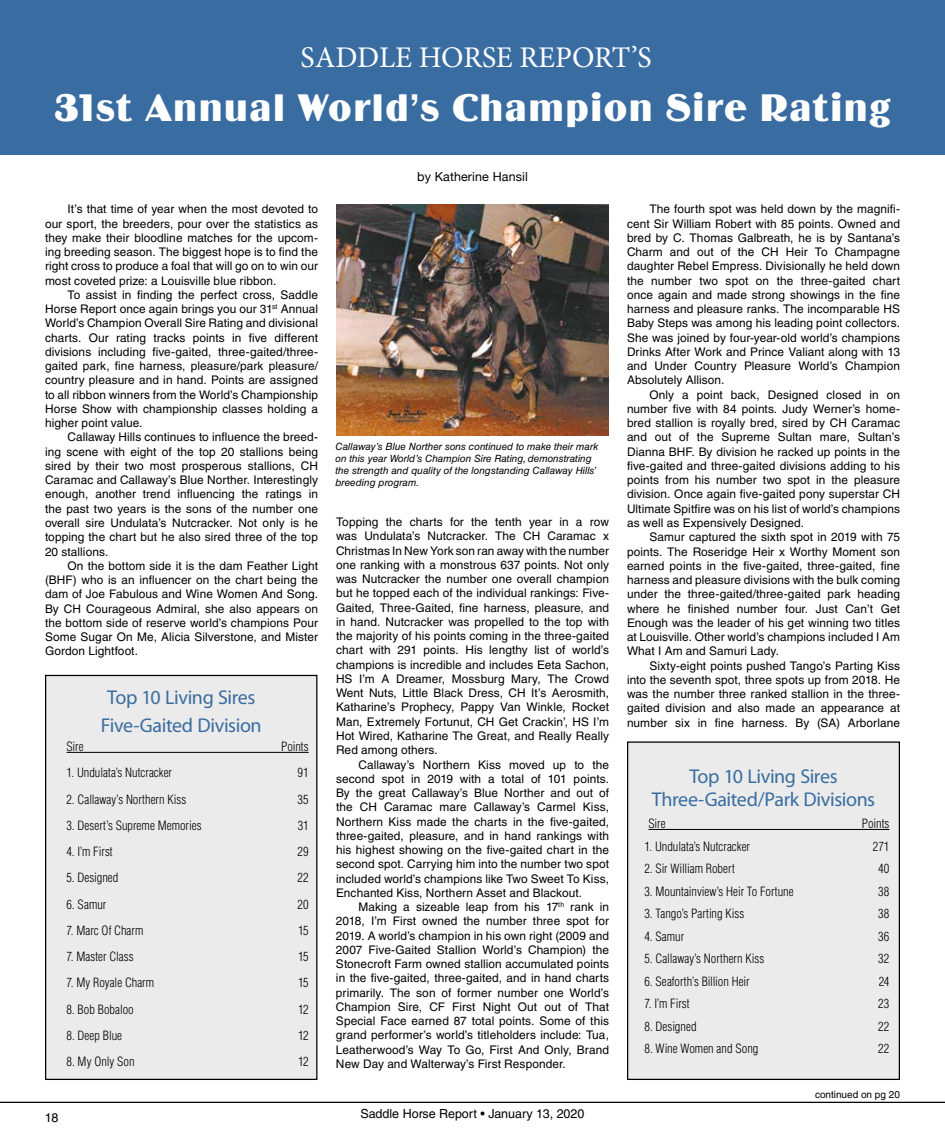
<style>
.page{position:relative;width:945px;height:1148px;background:#fff}
.page>*{position:absolute;margin:0;border:0;box-sizing:border-box;transform-origin:0 0}
.t1{font:40px "Binner D";letter-spacing:.04em;color:#fff}
.t2{font:30px "Minion Pro";letter-spacing:-.005em;color:#fff}
.t3{font:20px/28.8px "Myriad Pro";letter-spacing:-.02em;color:#396da1;text-align:center}
.t4{font:300 condensed 12.5px "Helvetica LT Std";color:#000}
.t5{font:12.5px "Helvetica LT Std";color:#000}
.t6{font:12.5px "Helvetica Neue";letter-spacing:.01em;color:#000}
.t7{font:11.88px/14.2px "Helvetica LT Std";letter-spacing:.005em;color:#000;text-align:justify}
.t8{font:italic 10px/12px "Helvetica LT Std";color:#000}
.t9{font:10px "Helvetica LT Std";color:#000}
</style>
<div class="page">
<div style="left:0;top:0;width:945px;height:154px;background:#396da1"></div>
<hr style="left:0;top:1101px;width:945px;height:1px;background:#000">
<img style="left:336px;top:205px;width:273px;height:231px">
<div style="left:46px;top:675px;width:271px;height:404px;background:#ebebeb"></div>
<hr style="left:67px;top:752px;width:242px;height:1px;background:#000">
<div style="left:45px;top:675px;width:272px;height:405px;border:1px solid #000"></div>
<div style="left:628px;top:742px;width:271px;height:337px;background:#ebebeb"></div>
<hr style="left:648px;top:829px;width:241px;height:1px;background:#000">
<div style="left:627px;top:741px;width:273px;height:339px;border:1px solid #000"></div>
<h2 class="t2" style="left:301px;top:37px;width:353px">SADDLE HORSE REPORT’S</h2>
<h1 class="t1" style="left:54px;top:85px;width:838px">31st Annual World’s Champion Sire Rating</h1>
<p class="t7" style="left:45px;top:202px;width:275px;text-indent:23px">It’s that time of year when the most devoted to our sport, the breeders, pour over the statistics as they make their bloodline matches for the upcom&shy;ing breeding season. The biggest hope is to find the right cross to produce a foal that will go on to win our most coveted prize: a Louisville blue ribbon.</p>
<p class="t7" style="left:45px;top:287px;width:275px;text-indent:23px">To assist in finding the perfect cross, Saddle Horse Report once again brings you our 31<sup>st</sup> Annual World’s Champion Overall Sire Rating and divisional charts. Our rating tracks points in five different divisions including five-gaited, three-gaited/three&shy;gaited park, fine harness, pleasure/park pleasure/ country pleasure and in hand. Points are assigned to all ribbon winners from the World’s Championship Horse Show with championship classes holding a higher point value.</p>
<p class="t7" style="left:45px;top:430px;width:275px;text-indent:22px">Callaway Hills continues to influence the breed&shy;ing scene with eight of the top 20 stallions being sired by their two most prosperous stallions, CH Caramac and Callaway’s Blue Norther. Interestingly enough, another trend influencing the ratings in the past two years is the sons of the number one overall sire Undulata’s Nutcracker. Not only is he topping the chart but he also sired three of the top 20 stallions.</p>
<p class="t7" style="left:45px;top:558px;width:275px;text-indent:23px">On the bottom side it is the dam Feather Light (BHF) who is an influencer on the chart being the dam of Joe Fabulous and Wine Women And Song.<br>By CH Courageous Admiral, she also appears on the bottom side of reserve world’s champions Pour Some Sugar On Me, Alicia Silverstone, and Mister Gordon Lightfoot.</p>
<h3 class="t3" style="left:101px;top:682px;width:163px">Top 10 Living Sires<br>Five-Gaited Division</h3>
<p class="t4" style="left:67px;top:738px;width:19px">Sire</p>
<p class="t4" style="left:281px;top:738px;width:29px">Points</p>
<p class="t4" style="left:67px;top:765px;width:107px">1. Undulata’s Nutcracker</p>
<p class="t4" style="left:298px;top:765px;width:13px">91</p>
<p class="t4" style="left:67px;top:791px;width:121px">2. Callaway’s Northern Kiss</p>
<p class="t4" style="left:297px;top:791px;width:13px">35</p>
<p class="t4" style="left:67px;top:817px;width:137px">3. Desert’s Supreme Memories</p>
<p class="t4" style="left:298px;top:817px;width:13px">31</p>
<p class="t4" style="left:67px;top:843px;width:48px">4. I’m First</p>
<p class="t4" style="left:297px;top:843px;width:13px">29</p>
<p class="t4" style="left:67px;top:870px;width:53px">5. Designed</p>
<p class="t4" style="left:297px;top:870px;width:13px">22</p>
<p class="t4" style="left:67px;top:896px;width:41px">6. Samur</p>
<p class="t4" style="left:298px;top:896px;width:13px">20</p>
<p class="t4" style="left:67px;top:922px;width:78px">7. Marc Of Charm</p>
<p class="t4" style="left:298px;top:922px;width:12px">15</p>
<p class="t4" style="left:67px;top:948px;width:69px">7. Master Class</p>
<p class="t4" style="left:298px;top:948px;width:12px">15</p>
<p class="t4" style="left:67px;top:975px;width:89px">7. My Royale Charm</p>
<p class="t4" style="left:298px;top:975px;width:12px">15</p>
<p class="t4" style="left:67px;top:1001px;width:69px">8. Bob Bobaloo</p>
<p class="t4" style="left:298px;top:1001px;width:12px">12</p>
<p class="t4" style="left:67px;top:1027px;width:57px">8. Deep Blue</p>
<p class="t4" style="left:298px;top:1027px;width:12px">12</p>
<p class="t4" style="left:67px;top:1053px;width:70px">8. My Only Son</p>
<p class="t4" style="left:298px;top:1053px;width:12px">12</p>
<p class="t5" style="left:45px;top:1110px;width:15px">18</p>
<p class="t6" style="left:417px;top:167px;width:112px">by Katherine Hansil</p>
<p class="t8" style="left:335px;top:440px;width:264px">Callaway’s Blue Norther sons continued to make their mark on this year World’s Champion Sire Rating, demonstrating the strength and quality of the longstanding Callaway Hills’ breeding program.</p>
<p class="t7" style="left:336px;top:515px;width:275px">Topping the charts for the tenth year in a row was Undulata’s Nutcracker. The CH Caramac x Christmas In New York son ran away with the number one ranking with a monstrous 637 points. Not only was Nutcracker the number one overall champion but he topped each of the individual rankings: Five-Gaited, Three-Gaited, fine harness, pleasure, and in hand. Nutcracker was propelled to the top with the majority of his points coming in the three-gaited chart with 291 points. His lengthy list of world’s champions is incredible and includes Eeta Sachon, HS I’m A Dreamer, Mossburg Mary, The Crowd Went Nuts, Little Black Dress, CH It’s Aerosmith, Katharine’s Prophecy, Pappy Van Winkle, Rocket Man, Extremely Fortunut, CH Get Crackin’, HS I’m Hot Wired, Katharine The Great, and Really Really Red among others.</p>
<p class="t7" style="left:336px;top:757px;width:275px;text-indent:23px">Callaway’s Northern Kiss moved up to the second spot in 2019 with a total of 101 points.<br>By the great Callaway’s Blue Norther and out of the CH Caramac mare Callaway’s Carmel Kiss, Northern Kiss made the charts in the five-gaited, three-gaited, pleasure, and in hand rankings with his highest showing on the five-gaited chart in the second spot. Carrying him into the number two spot included world’s champions like Two Sweet To Kiss, Enchanted Kiss, Northern Asset and Blackout.</p>
<p class="t7" style="left:336px;top:899px;width:275px;text-indent:23px">Making a sizeable leap from his 17<sup>th</sup> rank in 2018, I’m First owned the number three spot for 2019. A world’s champion in his own right (2009 and 2007 Five-Gaited Stallion World’s Champion) the Stonecroft Farm owned stallion accumulated points in the five-gaited, three-gaited, and in hand charts primarily. The son of former number one World’s Champion Sire, CF First Night Out out of That Special Face earned 87 total points. Some of this grand performer’s world’s titleholders include: Tua, Leatherwood’s Way To Go, First And Only, Brand New Day and Walterway’s First Responder.</p>
<p class="t5" style="left:361px;top:1106px;width:225px">Saddle Horse Report • January 13, 2020</p>
<p class="t7" style="left:627px;top:202px;width:275px;text-indent:22px">The fourth spot was held down by the magnifi&shy;cent Sir William Robert with 85 points. Owned and bred by C. Thomas Galbreath, he is by Santana’s Charm and out of the CH Heir To Champagne daughter Rebel Empress. Divisionally he held down the number two spot on the three-gaited chart once again and made strong showings in the fine harness and pleasure ranks. The incomparable HS Baby Steps was among his leading point collectors.<br>She was joined by four-year-old world’s champions Drinks After Work and Prince Valiant along with 13 and Under Country Pleasure World’s Champion Absolutely Allison.</p>
<p class="t7" style="left:627px;top:387px;width:275px;text-indent:23px">Only a point back, Designed closed in on number five with 84 points. Judy Werner’s home&shy;bred stallion is royally bred, sired by CH Caramac and out of the Supreme Sultan mare, Sultan’s Dianna BHF. By division he racked up points in the five-gaited and three-gaited divisions adding to his points from his number two spot in the pleasure division. Once again five-gaited pony superstar CH Ultimate Spitfire was on his list of world’s champions as well as Expensively Designed.</p>
<p class="t7" style="left:627px;top:530px;width:275px;text-indent:23px">Samur captured the sixth spot in 2019 with 75 points. The Roseridge Heir x Worthy Moment son earned points in the five-gaited, three-gaited, fine harness and pleasure divisions with the bulk coming under the three-gaited/three-gaited park heading where he finished number four. Just Can’t Get Enough was the leader of his get winning two titles at Louisville. Other world’s champions included I Am What I Am and Samuri Lady.</p>
<p class="t7" style="left:627px;top:658px;width:275px;text-indent:23px">Sixty-eight points pushed Tango’s Parting Kiss into the seventh spot, three spots up from 2018. He was the number three ranked stallion in the three&shy;gaited division and also made an appearance at number six in fine harness. By (SA) Arborlane</p>
<h3 class="t3" style="left:652px;top:765px;width:225px;line-height:22.5px">Top 10 Living Sires<br>Three-Gaited/Park Divisions</h3>
<p class="t4" style="left:648px;top:816px;width:19px">Sire</p>
<p class="t4" style="left:862px;top:816px;width:29px">Points</p>
<p class="t4" style="left:644px;top:838px;width:107px">1. Undulata’s Nutcracker</p>
<p class="t4" style="left:873px;top:838px;width:18px">271</p>
<p class="t4" style="left:644px;top:861px;width:92px">2. Sir William Robert</p>
<p class="t4" style="left:878px;top:861px;width:13px">40</p>
<p class="t4" style="left:644px;top:883px;width:151px">3. Mountainview’s Heir To Fortune</p>
<p class="t4" style="left:878px;top:883px;width:13px">38</p>
<p class="t4" style="left:644px;top:906px;width:101px">3. Tango’s Parting Kiss</p>
<p class="t4" style="left:878px;top:906px;width:13px">38</p>
<p class="t4" style="left:644px;top:928px;width:41px">4. Samur</p>
<p class="t4" style="left:878px;top:928px;width:13px">36</p>
<p class="t4" style="left:644px;top:951px;width:121px">5. Callaway’s Northern Kiss</p>
<p class="t4" style="left:878px;top:951px;width:13px">32</p>
<p class="t4" style="left:644px;top:973px;width:107px">6. Seaforth’s Billion Heir</p>
<p class="t4" style="left:879px;top:973px;width:12px">24</p>
<p class="t4" style="left:644px;top:996px;width:47px">7. I’m First</p>
<p class="t4" style="left:878px;top:996px;width:13px">23</p>
<p class="t4" style="left:644px;top:1018px;width:54px">8. Designed</p>
<p class="t4" style="left:878px;top:1018px;width:13px">22</p>
<p class="t4" style="left:644px;top:1041px;width:115px">8. Wine Women and Song</p>
<p class="t4" style="left:878px;top:1041px;width:13px">22</p>
<p class="t9" style="left:815px;top:1088px;width:86px">continued on pg 20</p>
</div>
